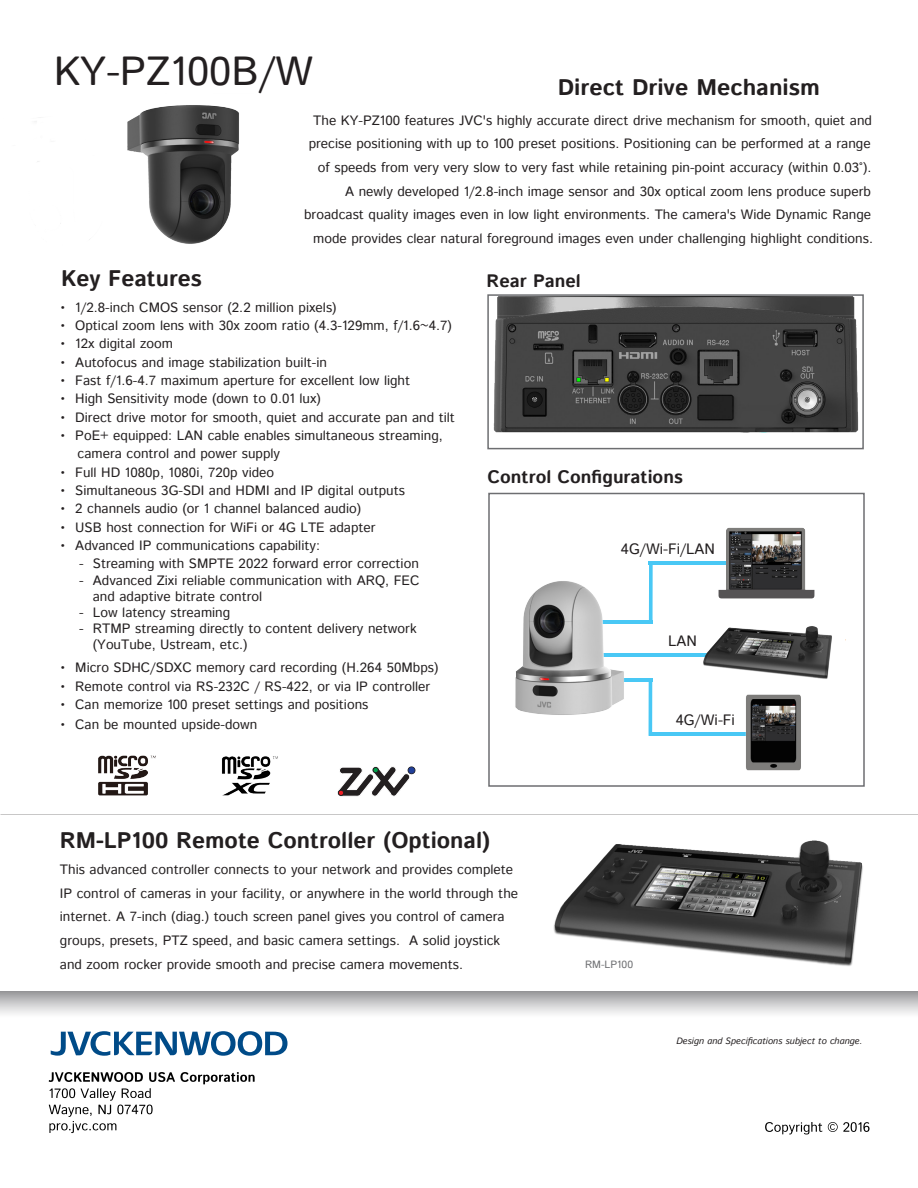
<style>
.page{position:relative;width:918px;height:1188px;background:#fff}
.page>*{position:absolute;margin:0;border:0;box-sizing:border-box;transform-origin:0 0}
.t1{font:40.5px "Istok Web";color:#231f20}
.t2{font:700 22.5px "Istok Web";color:#231f20}
.t3{font:700 18px "Istok Web";color:#231f20}
.t4{font:15px "Istok Web";color:#231f20}
.t5{font:13.5px/23.7px "Istok Web";color:#231f20}
.t6{font:10.5px "Istok Web";color:#6d6e71}
.t7{font:italic 9.15px "Istok Web";color:#231f20}
</style>
<div class="page">
<div style="left:408px;top:767px;width:7px;height:7px;border:1px solid #231f20;border-radius:50%"></div>
<svg style="left:337px;top:766px;width:77px;height:30px"></svg>
<img style="left:493px;top:297px;width:366px;height:136px">
<img style="left:222px;top:756px;width:56px;height:40px">
<img style="left:98px;top:755px;width:58px;height:41px">
<img style="left:35px;top:105px;width:204px;height:139px">
<div style="left:488px;top:493px;width:377px;height:294px;border:2px solid #6d6e71"></div>
<div style="left:487px;top:294px;width:377px;height:155px;border:2px solid #6d6e71"></div>
<hr style="left:649px;top:561px;width:89px;height:4px;background:#49c8f5">
<img style="left:718px;top:527px;width:97px;height:71px">
<svg style="left:649px;top:565px;width:4px;height:59px"></svg>
<hr style="left:594px;top:653px;width:119px;height:4px;background:#49c8f5">
<hr style="left:649px;top:733px;width:131px;height:3px;background:#49c8f5">
<hr style="left:649px;top:680px;width:3px;height:56px;background:#49c8f5">
<hr style="left:585px;top:620px;width:67px;height:4px;background:#49c8f5">
<hr style="left:600px;top:678px;width:52px;height:4px;background:#49c8f5">
<img style="left:515px;top:581px;width:110px;height:134px">
<img style="left:709px;top:700px;width:92px;height:71px">
<img style="left:703px;top:598px;width:129px;height:102px">
<img style="left:538px;top:772px;width:346px;height:194px">
<div style="left:0;top:991px;width:918px;height:36px;background:linear-gradient(to bottom,#a4a4a6,#fff)"></div>
<svg style="left:51px;top:1031px;width:237px;height:25px"></svg>
<svg style="left:765px;top:1122px;width:57px;height:12px"></svg>
<svg style="left:828px;top:1122px;width:42px;height:10px"></svg>
<svg style="left:49px;top:1072px;width:206px;height:61px"></svg>
<p class="t1" style="left:54px;top:45px;width:261px">KY-PZ100B/W</p>
<p class="t2" style="left:558px;top:72px;width:264px">Direct Drive Mechanism</p>
<p class="t5" style="left:304px;top:109px;width:570px;text-align:right">The KY-PZ100 features JVC's highly accurate direct drive mechanism for smooth, quiet and precise positioning with up to 100 preset positions. Positioning can be performed at a range of speeds from very very slow to very fast while retaining pin-point accuracy (within 0.03°).<br>A newly developed 1/2.8-inch image sensor and 30x optical zoom lens produce superb broadcast quality images even in low light environments. The camera's Wide Dynamic Range mode provides clear natural foreground images even under challenging highlight conditions.</p>
<p class="t2" style="left:61px;top:263px;width:142px">Key Features</p>
<p class="t3" style="left:487px;top:268px;width:96px">Rear Panel</p>
<p class="t5" style="left:59px;top:296px;width:279px">• 1/2.8-inch CMOS sensor (2.2 million pixels)</p>
<p class="t5" style="left:59px;top:314px;width:394px">• Optical zoom lens with 30x zoom ratio (4.3-129mm, f/1.6~4.7)</p>
<p class="t5" style="left:59px;top:333px;width:115px">• 12x digital zoom</p>
<p class="t5" style="left:59px;top:351px;width:269px">• Autofocus and image stabilization built-in</p>
<p class="t5" style="left:59px;top:369px;width:352px">• Fast f/1.6-4.7 maximum aperture for excellent low light</p>
<p class="t5" style="left:59px;top:388px;width:263px">• High Sensitivity mode (down to 0.01 lux)</p>
<p class="t5" style="left:59px;top:406px;width:397px">• Direct drive motor for smooth, quiet and accurate pan and tilt</p>
<p class="t5" style="left:78px;top:427px;width:367px;line-height:18.3px;text-indent:-18px">• PoE+ equipped: LAN cable enables simultaneous streaming, camera control and power supply</p>
<p class="t5" style="left:59px;top:461px;width:216px">• Full HD 1080p, 1080i, 720p video</p>
<p class="t5" style="left:59px;top:479px;width:347px">• Simultaneous 3G-SDI and HDMI and IP digital outputs</p>
<p class="t5" style="left:59px;top:498px;width:303px">• 2 channels audio (or 1 channel balanced audio)</p>
<p class="t5" style="left:59px;top:516px;width:318px">• USB host connection for WiFi or 4G LTE adapter</p>
<p class="t5" style="left:59px;top:534px;width:262px">• Advanced IP communications capability:</p>
<p class="t5" style="left:79px;top:553px;width:341px">- Streaming with SMPTE 2022 forward error correction</p>
<p class="t5" style="left:93px;top:573px;width:328px;line-height:16.2px;text-indent:-14px">- Advanced Zixi reliable communication with ARQ, FEC and adaptive bitrate control</p>
<p class="t5" style="left:79px;top:601px;width:153px">- Low latency streaming</p>
<p class="t5" style="left:93px;top:621px;width:325px;line-height:16.2px;text-indent:-14px">- RTMP streaming directly to content delivery network (YouTube, Ustream, etc.)</p>
<p class="t5" style="left:59px;top:657px;width:381px">• Micro SDHC/SDXC memory card recording (H.264 50Mbps)</p>
<p class="t5" style="left:59px;top:675px;width:373px">• Remote control via RS-232C / RS-422, or via IP controller</p>
<p class="t5" style="left:59px;top:693px;width:311px">• Can memorize 100 preset settings and positions</p>
<p class="t5" style="left:59px;top:713px;width:200px">• Can be mounted upside-down</p>
<p class="t3" style="left:488px;top:465px;width:197px">Control Configurations</p>
<p class="t4" style="left:621px;top:538px;width:96px">4G/Wi-Fi/LAN</p>
<p class="t4" style="left:668px;top:631px;width:30px">LAN</p>
<p class="t4" style="left:676px;top:710px;width:61px">4G/Wi-Fi</p>
<p class="t2" style="left:60px;top:826px;width:432px">RM-LP100 Remote Controller (Optional)</p>
<p class="t5" style="left:60px;top:858px;width:460px">This advanced controller connects to your network and provides complete IP control of cameras in your facility, or anywhere in the world through the internet. A 7-inch (diag.) touch screen panel gives you control of camera groups, presets, PTZ speed, and basic camera settings. A solid joystick and zoom rocker provide smooth and precise camera movements.</p>
<p class="t6" style="left:585px;top:957px;width:50px">RM-LP100</p>
<p class="t7" style="left:676px;top:1034px;width:188px">Design and Specifications subject to change.</p>
</div>
